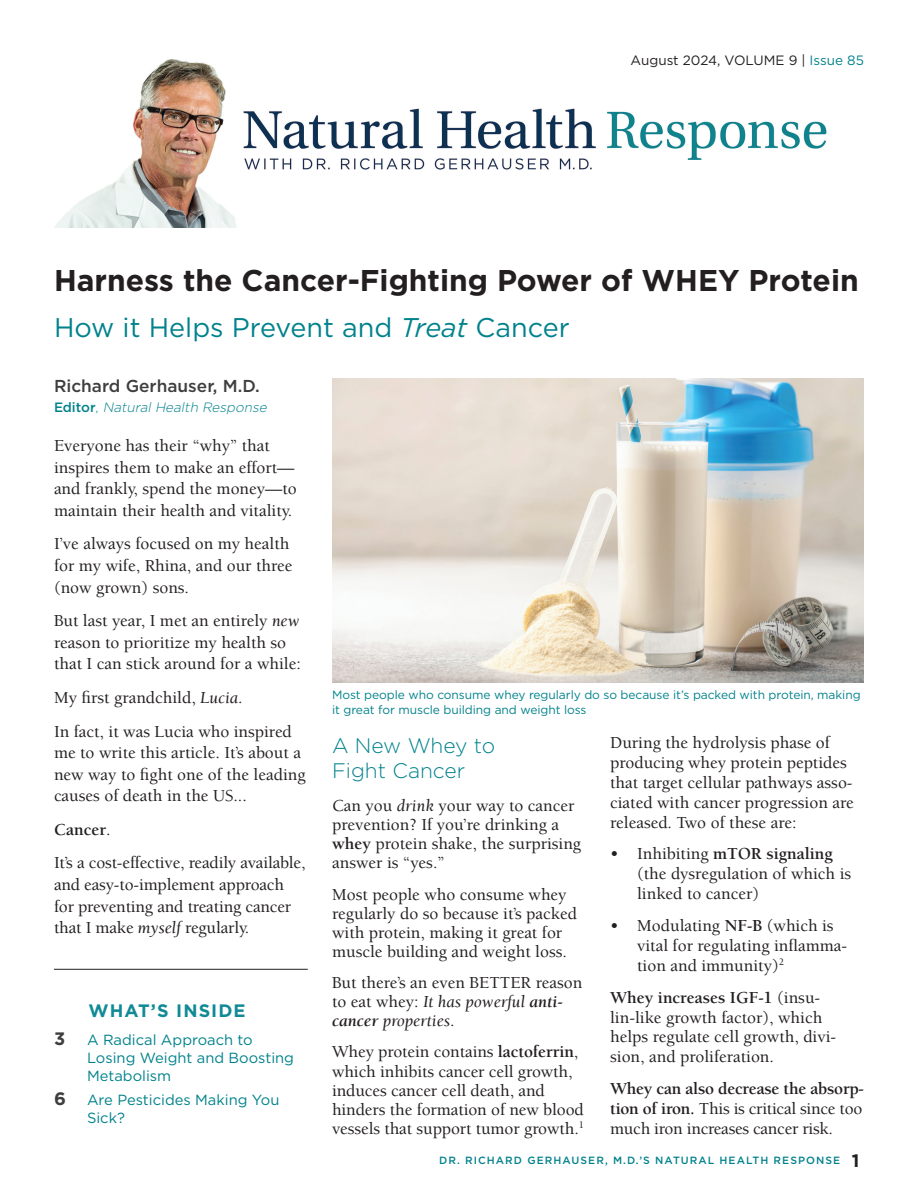
<style>
.page{position:relative;width:918px;height:1188px;background:#fff}
.page>*{position:absolute;margin:0;border:0;box-sizing:border-box;transform-origin:0 0}
.t1{font:700 30px "Gotham";color:#231f20}
.t2{font:27px "Gotham";color:#00828c}
.t3{font:300 21px/25.7px "Gotham";color:#00828c}
.t4{font:700 18px "Gotham";letter-spacing:.06em;color:#118a96}
.t5{font:500 17.25px/20px "Berkeley Std";color:#231f20}
.t6{font:500 17.25px "Gotham";color:#3e3e3f}
.t7{font:14.7px/18px "Gotham";color:#00828c}
.t8{font:italic 300 13.5px "Gotham";color:#00828c}
.t9{font:13.5px "Gotham";color:#231f20}
.t10{font:12px/15.3px "Gotham";letter-spacing:-.005em;color:#00828c}
.t11{font:500 10.5px "Gotham";letter-spacing:.1em;color:#00828c}
.s1{color:#00828c}
.s2{font-style:italic}
.s3{font-weight:500;font-style:normal}
.s4{font-weight:400;font-style:italic}
.s5{font-weight:700}
.s6{font-weight:700;font-size:18px;color:#3e3e3f}
.s7{font-weight:700;font-style:italic}
.s8{font-weight:700;font-size:18px;color:#231f20}
</style>
<div class="page">
<img style="left:55px;top:59px;width:772px;height:168px">
<img style="left:332px;top:379px;width:532px;height:304px">
<hr style="left:54px;top:969px;width:254px;height:1px;background:#231f20">
<p class="t9" style="left:631px;top:51px;width:235px">August 2024, VOLUME 9 | <span class="s1">Issue 85</span></p>
<h1 class="t1" style="left:54px;top:260px;width:806px">Harness the Cancer-Fighting Power of WHEY Protein</h1>
<h2 class="t2" style="left:54px;top:310px;width:517px">How it Helps Prevent and <span class="s2">Treat</span> Cancer</h2>
<p class="t6" style="left:54px;top:375px;width:207px">Richard Gerhauser, M.D.</p>
<p class="t8" style="left:54px;top:399px;width:217px"><span class="s3">E d i t o r</span> , Natural Health Response</p>
<p class="t5" style="left:54px;top:435px;width:244px;line-height:21.6px">Everyone has their “why” that inspires them to make an effort— and frankly, spend the money—to maintain their health and vitality.</p>
<p class="t5" style="left:54px;top:534px;width:240px;line-height:21.6px">I’ve always focused on my health for my wife, Rhina, and our three (now grown) sons.</p>
<p class="t5" style="left:54px;top:610px;width:248px;line-height:21.6px">But last year, I met an entirely <span class="s4">new </span>reason to prioritize my health so that I can stick around for a while:</p>
<p class="t5" style="left:54px;top:681px;width:239px;line-height:33.6px">My first grandchild, <span class="s4">Lucia</span>.<br>In fact, it was Lucia who inspired</p>
<p class="t5" style="left:54px;top:742px;width:253px;line-height:21.6px">me to write this article. It’s about a new way to fight one of the leading causes of death in the US...</p>
<p class="t5" style="left:54px;top:813px;width:253px;line-height:33.6px"><span class="s5">Cancer</span>.<br>It’s a cost-effective, readily available,</p>
<p class="t5" style="left:54px;top:874px;width:239px;line-height:21.6px">and easy-to-implement approach for preventing and treating cancer that I make <span class="s4">myself</span> regularly.</p>
<p class="t4" style="left:89px;top:999px;width:159px">WHAT’S INSIDE</p>
<p class="t7" style="left:87px;top:1030px;width:209px;text-indent:-33px"><span class="s6">3</span> A Radical Approach to<br>Losing Weight and Boosting<br>Metabolism</p>
<p class="t7" style="left:87px;top:1091px;width:194px;text-indent:-33px"><span class="s6">6</span> Are Pesticides Making You<br>Sick?</p>
<p class="t10" style="left:332px;top:687px;width:530px">Most people who consume whey regularly do so because it’s packed with protein, making it great for muscle building and weight loss</p>
<p class="t3" style="left:332px;top:732px;width:165px">A New Whey to<br>Fight Cancer</p>
<p class="t5" style="left:332px;top:796px;width:251px;line-height:19.2px">Can you <span class="s4">drink</span> your way to cancer prevention? If you’re drinking a <span class="s5">whey</span> protein shake, the surprising answer is “yes.”</p>
<p class="t5" style="left:332px;top:885px;width:246px;line-height:19.2px">Most people who consume whey regularly do so because it’s packed with protein, making it great for muscle building and weight loss.</p>
<p class="t5" style="left:332px;top:973px;width:252px;line-height:19.2px">But there’s an even BETTER reason to eat whey: <span class="s4">It has powerful</span> <span class="s7">anti&shy;cancer</span> <span class="s4">properties</span>.</p>
<p class="t5" style="left:332px;top:1043px;width:253px;line-height:19.2px">Whey protein contains <span class="s5">lactoferrin</span>, which inhibits cancer cell growth, induces cancer cell death, and hinders the formation of new blood vessels that support tumor growth.<sup>1</sup></p>
<p class="t5" style="left:610px;top:733px;width:245px">During the hydrolysis phase of producing whey protein peptides that target cellular pathways asso&shy;ciated with cancer progression are released. Two of these are:</p>
<p class="t5" style="left:637px;top:844px;width:216px;text-indent:-27px">• Inhibiting <span class="s5">mTOR signaling </span>(the dysregulation of which is linked to cancer)</p>
<p class="t5" style="left:637px;top:916px;width:212px;text-indent:-27px">• Modulating <span class="s5">NF-B</span> (which is vital for regulating inflamma&shy;tion and immunity)<sup>2</sup></p>
<p class="t5" style="left:610px;top:988px;width:228px"><span class="s5">Whey increases IGF-1</span> (insu&shy;lin-like growth factor), which helps regulate cell growth, divi&shy;sion, and proliferation.</p>
<p class="t5" style="left:610px;top:1079px;width:255px;text-align:justify"><span class="s5">Whey can also decrease the absorp&shy;tion of iron.</span> This is critical since too much iron increases cancer risk.</p>
<p class="t11" style="left:439px;top:1153px;width:422px">DR. RICHARD GERHAUSER, M.D.’S NATURAL HEALTH RESPONSE <span class="s8">1</span></p>
</div>
